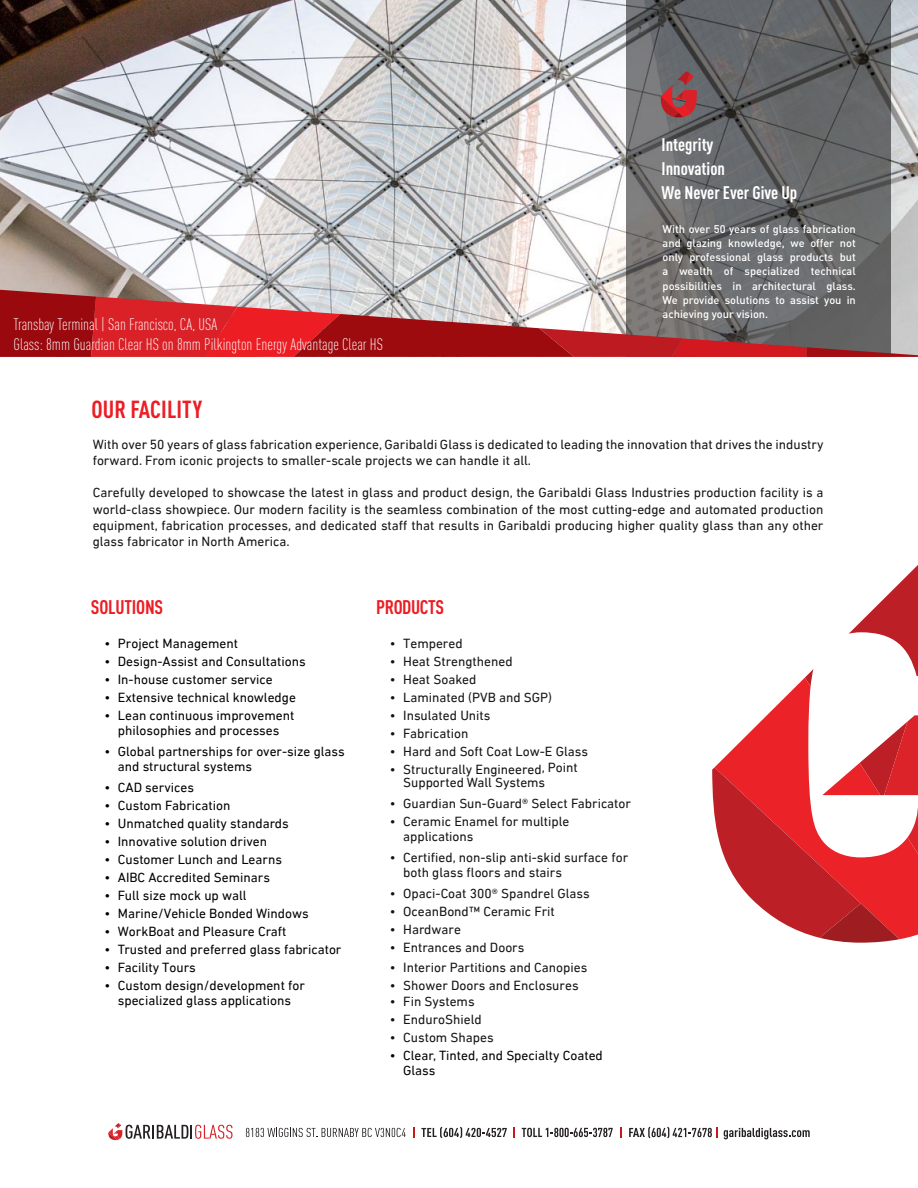
<style>
.page{position:relative;width:918px;height:1188px;background:#fff}
.page>*{position:absolute;margin:0;border:0;box-sizing:border-box;transform-origin:0 0}
.t1{font:700 condensed 24.3px "DINOT";letter-spacing:.005em;color:#ed1d24}
.t2{font:700 condensed 19.5px "DINOT";letter-spacing:-.01em;color:#ed1d24}
.t3{font:700 condensed 18px/24px "DINOT";color:#fff}
.t4{font:300 condensed 16.5px/19.8px "DINOT";color:#fff}
.t5{font:13.5px/16.2px "DIN Next LT Pro";color:#141414}
.t6{font:13.5px/15px "DIN Next LT Pro";color:#000}
.t7{font:500 10.95px/14.2px "DIN Pro";color:#fff;text-align:justify}
</style>
<div class="page">
<svg style="left:805px;top:669px;width:8px;height:9px"></svg>
<svg style="left:849px;top:565px;width:69px;height:111px"></svg>
<svg style="left:767px;top:678px;width:45px;height:37px;fill:#eb2a2f"></svg>
<svg style="left:712px;top:715px;width:206px;height:228px"></svg>
<img style="left:0;top:0;width:918px;height:290px">
<svg style="left:626px;top:0;width:265px;height:290px;background:#656768"></svg>
<svg style="left:0;top:290px;width:918px;height:67px;background:#af585b"></svg>
<svg style="left:661px;top:71px;width:36px;height:46px;background:#9b454b"></svg>
<svg style="left:246px;top:1128px;width:160px;height:9px"></svg>
<svg style="left:421px;top:1127px;width:86px;height:11px"></svg>
<svg style="left:620px;top:1127px;width:2px;height:11px"></svg>
<svg style="left:108px;top:1123px;width:125px;height:17px"></svg>
<svg style="left:629px;top:1127px;width:89px;height:11px"></svg>
<svg style="left:522px;top:1128px;width:91px;height:9px"></svg>
<svg style="left:724px;top:1128px;width:86px;height:11px"></svg>
<p class="t4" style="left:14px;top:315px;width:371px">Transbay Terminal | San Francisco, CA, USA<br>Glass: 8mm Guardian Clear HS on 8mm Pilkington Energy Advantage Clear HS</p>
<h1 class="t1" style="left:92px;top:395px;width:112px">OUR FACILITY</h1>
<h3 class="t3" style="left:662px;top:133px;width:137px">Integrity<br>Innovation<br>We Never Ever Give Up</h3>
<p class="t7" style="left:663px;top:220px;width:195px">With over 50 years of glass fabrication and glazing knowledge, we offer not only professional glass products but a wealth of specialized technical possibilities in architectural glass.<br>We provide solutions to assist you in achieving your vision.</p>
<p class="t5" style="left:93px;top:436px;width:732px">With over 50 years of glass fabrication experience, Garibaldi Glass is dedicated to leading the innovation that drives the industry forward. From iconic projects to smaller-scale projects we can handle it all.</p>
<p class="t5" style="left:93px;top:485px;width:732px;text-align:justify">Carefully developed to showcase the latest in glass and product design, the Garibaldi Glass Industries production facility is a world-class showpiece. Our modern facility is the seamless combination of the most cutting-edge and automated production equipment, fabrication processes, and dedicated staff that results in Garibaldi producing higher quality glass than any other glass fabricator in North America.</p>
<h2 class="t2" style="left:91px;top:595px;width:74px">SOLUTIONS</h2>
<h2 class="t2" style="left:376px;top:595px;width:69px">PRODUCTS</h2>
<p class="t6" style="left:104px;top:636px;width:135px">• Project Management</p>
<p class="t6" style="left:104px;top:654px;width:203px">• Design-Assist and Consultations</p>
<p class="t6" style="left:104px;top:672px;width:170px">• In-house customer service</p>
<p class="t6" style="left:104px;top:690px;width:193px">• Extensive technical knowledge</p>
<p class="t6" style="left:104px;top:708px;width:192px;text-align:center">• Lean continuous improvement philosophies and processes</p>
<p class="t6" style="left:118px;top:744px;width:228px;text-indent:-14px">• Global partnerships for over-size glass and structural systems</p>
<p class="t6" style="left:104px;top:780px;width:91px">• CAD services</p>
<p class="t6" style="left:104px;top:798px;width:128px">• Custom Fabrication</p>
<p class="t6" style="left:104px;top:816px;width:186px">• Unmatched quality standards</p>
<p class="t6" style="left:104px;top:834px;width:164px">• Innovative solution driven</p>
<p class="t6" style="left:104px;top:852px;width:179px">• Customer Lunch and Learns</p>
<p class="t6" style="left:104px;top:870px;width:167px">• AIBC Accredited Seminars</p>
<p class="t6" style="left:104px;top:888px;width:144px">• Full size mock up wall</p>
<p class="t6" style="left:104px;top:906px;width:206px">• Marine/Vehicle Bonded Windows</p>
<p class="t6" style="left:104px;top:924px;width:184px">• WorkBoat and Pleasure Craft</p>
<p class="t6" style="left:104px;top:942px;width:239px">• Trusted and preferred glass fabricator</p>
<p class="t6" style="left:104px;top:960px;width:93px">• Facility Tours</p>
<p class="t6" style="left:104px;top:978px;width:202px;text-align:center">• Custom design/development for specialized glass applications</p>
<p class="t5" style="left:390px;top:635px;width:74px">• Tempered</p>
<p class="t5" style="left:390px;top:653px;width:124px">• Heat Strengthened</p>
<p class="t5" style="left:390px;top:671px;width:88px">• Heat Soaked</p>
<p class="t5" style="left:390px;top:689px;width:164px">• Laminated (PVB and SGP)</p>
<p class="t5" style="left:390px;top:707px;width:102px">• Insulated Units</p>
<p class="t5" style="left:390px;top:725px;width:80px">• Fabrication</p>
<p class="t5" style="left:390px;top:743px;width:200px">• Hard and Soft Coat Low-E Glass</p>
<p class="t5" style="left:403px;top:762px;width:176px;line-height:13.5px;text-indent:-14px">• Structurally Engineered, Point<br>Supported Wall Systems</p>
<p class="t5" style="left:390px;top:796px;width:243px">• Guardian Sun-Guard® Select Fabricator</p>
<p class="t5" style="left:403px;top:814px;width:168px;line-height:15px;text-indent:-14px">• Ceramic Enamel for multiple applications</p>
<p class="t5" style="left:403px;top:850px;width:227px;line-height:15px;text-indent:-14px">• Certified, non-slip anti-skid surface for both glass floors and stairs</p>
<p class="t5" style="left:390px;top:886px;width:202px">• Opaci-Coat 300® Spandrel Glass</p>
<p class="t5" style="left:390px;top:904px;width:167px">• OceanBond™ Ceramic Frit</p>
<p class="t5" style="left:390px;top:922px;width:73px">• Hardware</p>
<p class="t5" style="left:390px;top:940px;width:136px">• Entrances and Doors</p>
<p class="t5" style="left:390px;top:959px;width:199px">• Interior Partitions and Canopies</p>
<p class="t5" style="left:390px;top:977px;width:190px">• Shower Doors and Enclosures</p>
<p class="t5" style="left:390px;top:994px;width:86px">• Fin Systems</p>
<p class="t5" style="left:390px;top:1012px;width:94px">• EnduroShield</p>
<p class="t5" style="left:390px;top:1030px;width:106px">• Custom Shapes</p>
<p class="t6" style="left:403px;top:1048px;width:201px;text-indent:-14px">• Clear, Tinted, and Specialty Coated<br>Glass</p>
</div>
